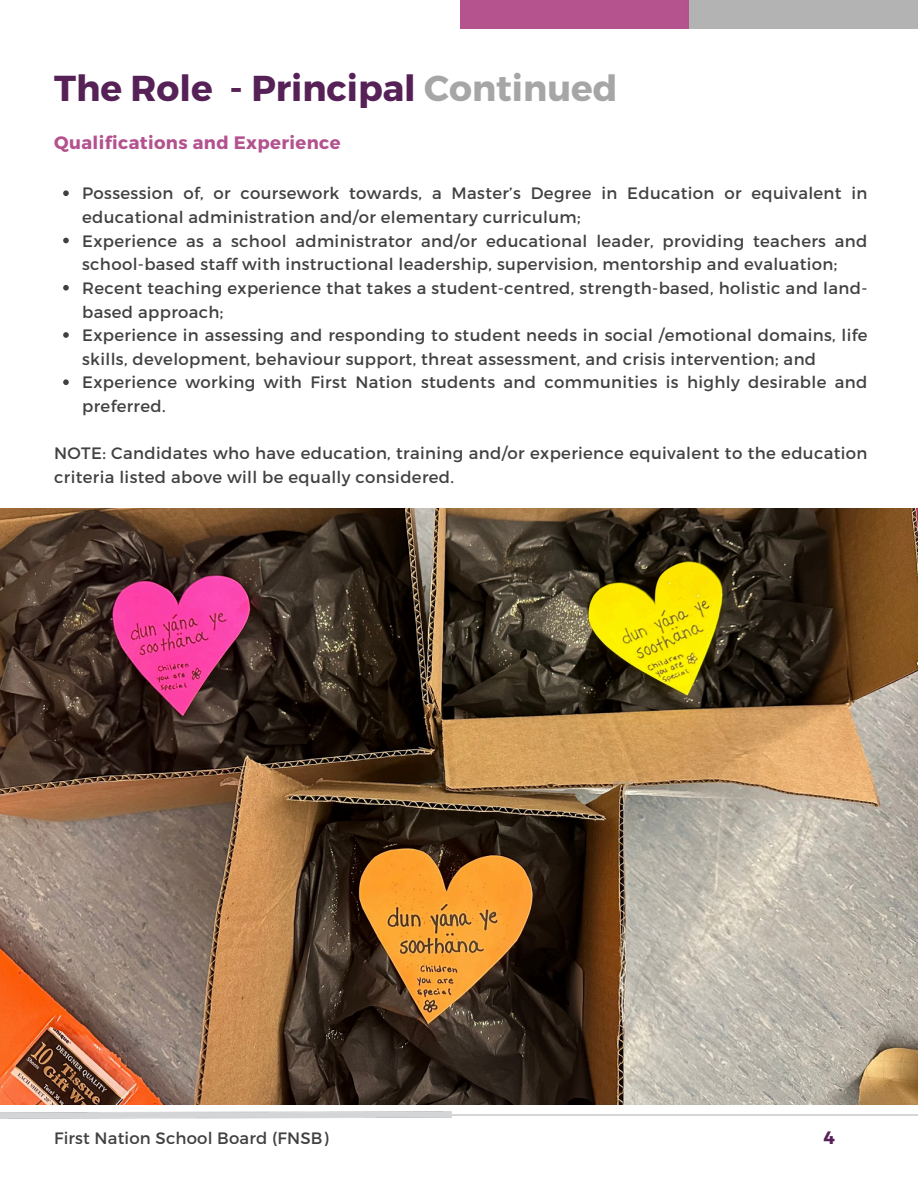
<style>
.page{position:relative;width:918px;height:1188px;background:#fff}
.page>*{position:absolute;margin:0;border:0;box-sizing:border-box;transform-origin:0 0}
.t1{font:700 36px "Montserrat";color:#552156}
.t2{font:700 18px "Montserrat";letter-spacing:.02em;color:#b4528f}
.t3{font:700 18px "Montserrat";color:#552156}
.t4{font:16.5px/23.7px "Montserrat";letter-spacing:.02em;color:#414141}
.s1{color:#a6a6a6}
</style>
<div class="page">
<img style="left:0;top:509px;width:918px;height:610px">
<img style="left:461px;top:0;width:457px;height:28px">
<svg style="left:63px;top:190px;width:6px;height:6px"></svg>
<svg style="left:63px;top:238px;width:6px;height:5px"></svg>
<svg style="left:63px;top:285px;width:6px;height:6px"></svg>
<svg style="left:63px;top:332px;width:6px;height:6px"></svg>
<svg style="left:63px;top:379px;width:6px;height:6px"></svg>
<p class="t1" style="left:54px;top:65px;width:565px">The Role - Principal <span class="s1">Continued</span></p>
<h2 class="t2" style="left:54px;top:131px;width:288px">Qualifications and Experience</h2>
<p class="t4" style="left:82px;top:181px;width:787px">Possession of, or coursework towards, a Master’s Degree in Education or equivalent in educational administration and/or elementary curriculum;</p>
<p class="t4" style="left:82px;top:228px;width:787px">Experience as a school administrator and/or educational leader, providing teachers and school-based staff with instructional leadership, supervision, mentorship and evaluation;</p>
<p class="t4" style="left:82px;top:275px;width:787px">Recent teaching experience that takes a student-centred, strength-based, holistic and land&shy;based approach;</p>
<p class="t4" style="left:82px;top:323px;width:787px">Experience in assessing and responding to student needs in social /emotional domains, life skills, development, behaviour support, threat assessment, and crisis intervention; and</p>
<p class="t4" style="left:82px;top:370px;width:787px">Experience working with First Nation students and communities is highly desirable and preferred.</p>
<p class="t4" style="left:54px;top:441px;width:815px">NOTE: Candidates who have education, training and/or experience equivalent to the education criteria listed above will be equally considered.</p>
<p class="t4" style="left:54px;top:1126px;width:276px">First Nation School Board (FNSB)</p>
<p class="t3" style="left:824px;top:1126px;width:13px">4</p>
</div>
